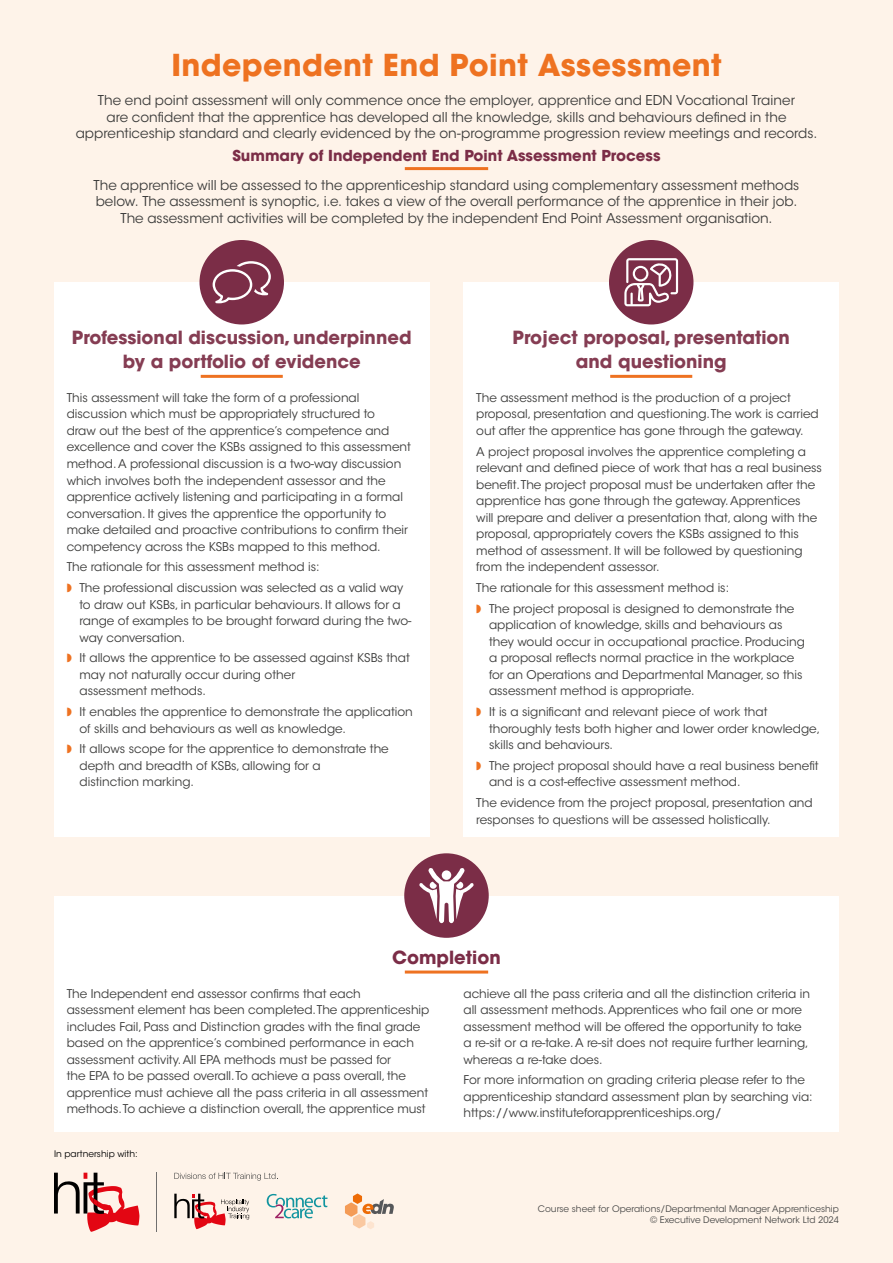
<style>
.page{position:relative;width:893px;height:1263px;background:#fef3e9}
.page>*{position:absolute;margin:0;border:0;box-sizing:border-box;transform-origin:0 0}
.t1{font:700 30px "ITC Avant Garde Std";letter-spacing:.015em;color:#ee7221}
.t2{font:700 18px/24px "ITC Avant Garde Std";color:#853d53;text-align:center}
.t3{font:700 18px "ITC Avant Garde Std";color:#7b2d47}
.t4{font:700 15px "ITC Avant Garde Std";color:#7b2d47}
.t5{font:13.5px/16.5px "ITC Avant Garde Std";color:#3c3c3b;text-align:center}
.t6{font:12px/16.5px "ITC Avant Garde Std";color:#3c3c3b}
.t7{font:9px/10.5px "ITC Avant Garde Std";color:#4a4a49;text-align:right}
.t8{font:9px "ITC Avant Garde Std";color:#000}
.s1{color:#ee7221}
</style>
<div class="page">
<hr style="left:405px;top:167px;width:83px;height:3px;background:#ee7221">
<div style="left:54px;top:895px;width:785px;height:236px;background:#fff"></div>
<hr style="left:405px;top:970px;width:83px;height:3px;background:#ee7221">
<div style="left:404px;top:853px;width:85px;height:85px;background:#7b2d47;border-radius:50%"></div>
<svg style="left:419px;top:868px;width:55px;height:55px"></svg>
<svg style="left:345px;top:1193px;width:49px;height:36px"></svg>
<svg style="left:174px;top:1194px;width:75px;height:35px"></svg>
<svg style="left:267px;top:1194px;width:60px;height:24px"></svg>
<svg style="left:174px;top:1173px;width:104px;height:8px"></svg>
<svg style="left:54px;top:1173px;width:85px;height:59px"></svg>
<hr style="left:156px;top:1173px;width:1px;height:59px;background:#706f6f">
<div style="left:54px;top:282px;width:375px;height:554px;background:#fff"></div>
<hr style="left:201px;top:375px;width:82px;height:3px;background:#ee7221">
<div style="left:463px;top:282px;width:376px;height:554px;background:#fff"></div>
<hr style="left:610px;top:375px;width:82px;height:3px;background:#ee7221">
<div style="left:199px;top:240px;width:85px;height:84px;background:#7b2d47;border-radius:50%"></div>
<svg style="left:213px;top:261px;width:58px;height:42px"></svg>
<div style="left:609px;top:240px;width:84px;height:84px;background:#7b2d47;border-radius:50%"></div>
<svg style="left:624px;top:258px;width:54px;height:48px"></svg>
<h1 class="t1" style="left:171px;top:46px;width:552px">Independent End Point Assessment</h1>
<p class="t5" style="left:76px;top:93px;width:743px">The end point assessment will only commence once the employer, apprentice and EDN Vocational Trainer<br>are confident that the apprentice has developed all the knowledge, skills and behaviours defined in the apprenticeship standard and clearly evidenced by the on-programme progression review meetings and records.</p>
<p class="t4" style="left:232px;top:145px;width:430px">Summary of Independent End Point Assessment Process</p>
<p class="t5" style="left:94px;top:177px;width:707px">The apprentice will be assessed to the apprenticeship standard using complementary assessment methods below. The assessment is synoptic, i.e. takes a view of the overall performance of the apprentice in their job.<br>The assessment activities will be completed by the independent End Point Assessment organisation.</p>
<h2 class="t2" style="left:72px;top:326px;width:341px">Professional discussion, underpinned by a portfolio of evidence</h2>
<p class="t6" style="left:67px;top:390px;width:346px">This assessment will take the form of a professional discussion which must be appropriately structured to<br>draw out the best of the apprentice’s competence and excellence and cover the KSBs assigned to this assessment method. A professional discussion is a two-way discussion which involves both the independent assessor and the apprentice actively listening and participating in a formal conversation. It gives the apprentice the opportunity to make detailed and proactive contributions to confirm their competency across the KSBs mapped to this method.</p>
<p class="t6" style="left:67px;top:557px;width:338px;line-height:20.7px">The rationale for this assessment method is:<br><span class="s1">◗</span> The professional discussion was selected as a valid way</p>
<p class="t6" style="left:80px;top:596px;width:333px">to draw out KSBs, in particular behaviours. It allows for a range of examples to be brought forward during the two&shy;way conversation.</p>
<p class="t6" style="left:80px;top:650px;width:332px;text-indent:-13px"><span class="s1">◗</span> It allows the apprentice to be assessed against KSBs that may not naturally occur during other<br>assessment methods.</p>
<p class="t6" style="left:80px;top:703px;width:335px;text-indent:-13px"><span class="s1">◗</span> It enables the apprentice to demonstrate the application of skills and behaviours as well as knowledge.</p>
<p class="t6" style="left:80px;top:741px;width:311px;text-indent:-13px"><span class="s1">◗</span> It allows scope for the apprentice to demonstrate the depth and breadth of KSBs, allowing for a<br>distinction marking.</p>
<h2 class="t2" style="left:513px;top:326px;width:279px">Project proposal, presentation and questioning</h2>
<p class="t6" style="left:476px;top:390px;width:344px">The assessment method is the production of a project proposal, presentation and questioning. The work is carried out after the apprentice has gone through the gateway.</p>
<p class="t6" style="left:476px;top:443px;width:347px">A project proposal involves the apprentice completing a relevant and defined piece of work that has a real business benefit. The project proposal must be undertaken after the apprentice has gone through the gateway. Apprentices<br>will prepare and deliver a presentation that, along with the proposal, appropriately covers the KSBs assigned to this method of assessment. It will be followed by questioning from the independent assessor.</p>
<p class="t6" style="left:476px;top:577px;width:320px;line-height:20.7px">The rationale for this assessment method is:<br><span class="s1">◗</span> The project proposal is designed to demonstrate the</p>
<p class="t6" style="left:489px;top:617px;width:317px">application of knowledge, skills and behaviours as they would occur in occupational practice. Producing a proposal reflects normal practice in the workplace for an Operations and Departmental Manager, so this assessment method is appropriate.</p>
<p class="t6" style="left:489px;top:703px;width:333px;text-indent:-13px"><span class="s1">◗</span> It is a significant and relevant piece of work that thoroughly tests both higher and lower order knowledge, skills and behaviours.</p>
<p class="t6" style="left:489px;top:757px;width:331px;text-indent:-13px"><span class="s1">◗</span> The project proposal should have a real business benefit and is a cost-effective assessment method.</p>
<p class="t6" style="left:476px;top:794px;width:338px">The evidence from the project proposal, presentation and responses to questions will be assessed holistically.</p>
<h2 class="t3" style="left:392px;top:946px;width:110px">Completion</h2>
<p class="t6" style="left:67px;top:985px;width:364px">The Independent end assessor confirms that each assessment element has been completed. The apprenticeship includes Fail, Pass and Distinction grades with the final grade based on the apprentice’s combined performance in each assessment activity. All EPA methods must be passed for<br>the EPA to be passed overall. To achieve a pass overall, the apprentice must achieve all the pass criteria in all assessment methods. To achieve a distinction overall, the apprentice must</p>
<p class="t6" style="left:463px;top:985px;width:348px">achieve all the pass criteria and all the distinction criteria in all assessment methods. Apprentices who fail one or more assessment method will be offered the opportunity to take a re-sit or a re-take. A re-sit does not require further learning, whereas a re-take does.</p>
<p class="t6" style="left:463px;top:1072px;width:351px">For more information on grading criteria please refer to the apprenticeship standard assessment plan by searching via: https://www.instituteforapprenticeships.org/</p>
<p class="t8" style="left:54px;top:1148px;width:85px">In partnership with:</p>
<p class="t7" style="left:538px;top:1204px;width:303px">Course sheet for Operations/Departmental Manager Apprenticeship © Executive Development Network Ltd 2024</p>
</div>
